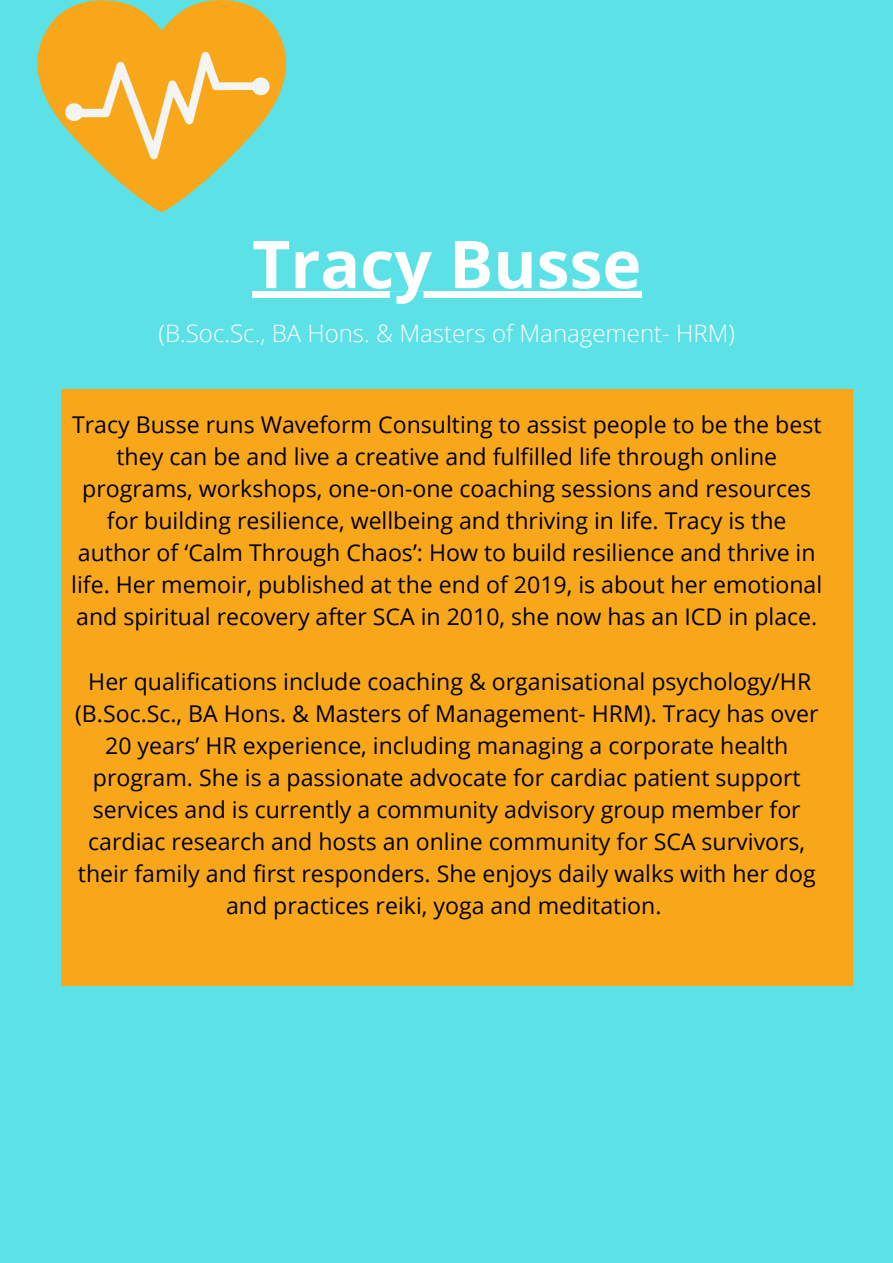
<style>
.page{position:relative;width:893px;height:1263px;background:#5ce1e6}
.page>*{position:absolute;margin:0;border:0;box-sizing:border-box;transform-origin:0 0}
.t1{font:700 66px "Open Sans";color:#fff}
.t2{font:300 24px "Open Sans";color:#fff}
.t3{font:23.1px/32.1px "Open Sans";color:#000;text-align:center}
</style>
<div class="page">
<svg style="left:37px;top:0;width:249px;height:212px;fill:#f8a71b"></svg>
<svg style="left:65px;top:52px;width:205px;height:107px;background:#edb74c"></svg>
<div style="left:61px;top:389px;width:791px;height:596px;background:#f8a71b"></div>
<div style="left:252px;top:291px;width:389px;height:7px;background:#fff"></div>
<p class="t1" style="left:252px;top:218px;width:390px">Tracy Busse</p>
<p class="t2" style="left:159px;top:316px;width:578px">(B.Soc.Sc., BA Hons. &amp; Masters of Management- HRM)</p>
<p class="t3" style="left:71px;top:408px;width:752px">Tracy Busse runs Waveform Consulting to assist people to be the best they can be and live a creative and fulfilled life through online programs, workshops, one-on-one coaching sessions and resources for building resilience, wellbeing and thriving in life. Tracy is the author of ‘Calm Through Chaos’: How to build resilience and thrive in life. Her memoir, published at the end of 2019, is about her emotional and spiritual recovery after SCA in 2010, she now has an ICD in place.</p>
<p class="t3" style="left:75px;top:664px;width:745px">Her qualifications include coaching &amp; organisational psychology/HR (B.Soc.Sc., BA Hons. &amp; Masters of Management- HRM). Tracy has over 20 years’ HR experience, including managing a corporate health program. She is a passionate advocate for cardiac patient support services and is currently a community advisory group member for cardiac research and hosts an online community for SCA survivors, their family and first responders. She enjoys daily walks with her dog and practices reiki, yoga and meditation.</p>
</div>
